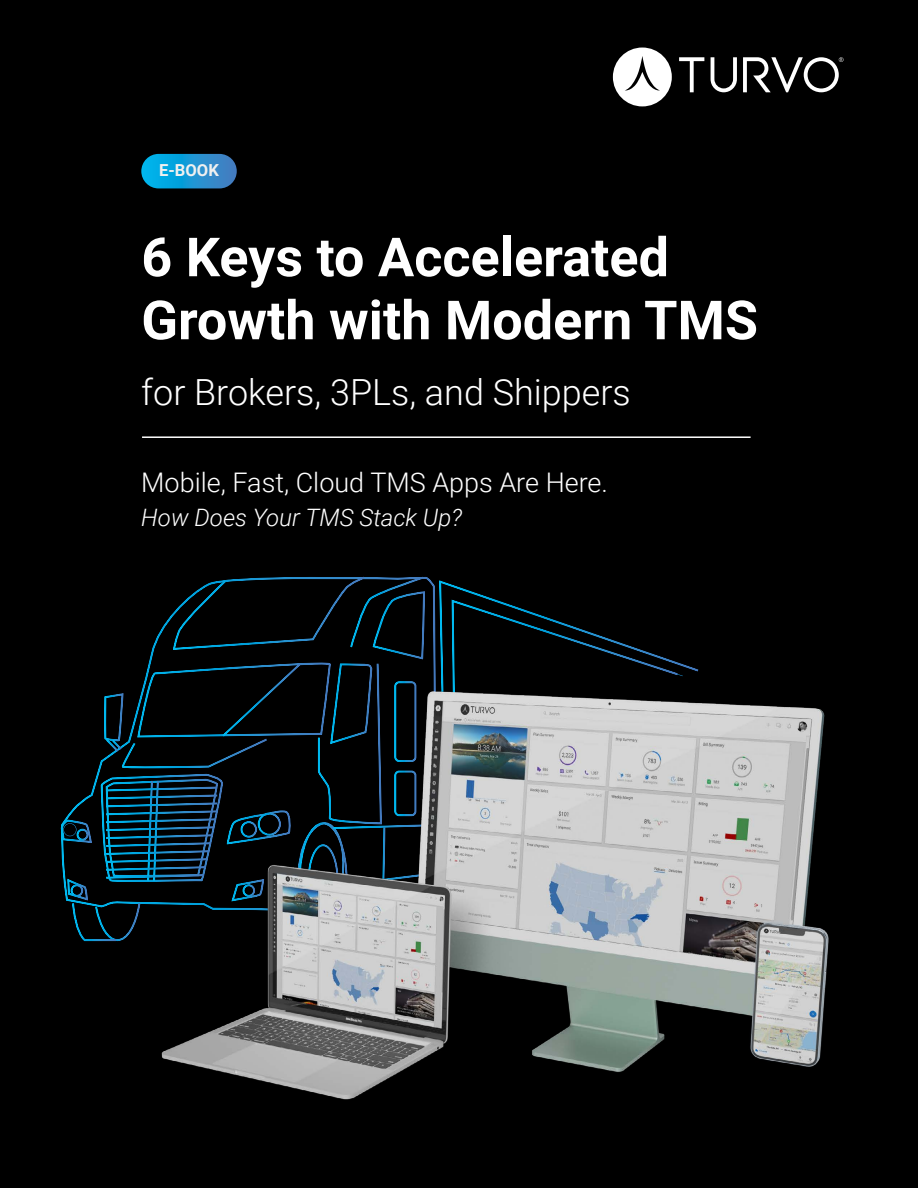
<style>
.page{position:relative;width:918px;height:1188px;background:#000}
.page>*{position:absolute;margin:0;border:0;box-sizing:border-box;transform-origin:0 0}
.t1{font:700 54px/63px "Roboto";color:#fff}
.t2{font:300 36px "Roboto";color:#fff}
.t3{font:300 27px "Roboto";color:#fff}
.t4{font:italic 300 24px "Roboto";color:#fff}
.t5{font:700 16.5px "Roboto";color:#f0f0f0}
</style>
<div class="page">
<svg style="left:60px;top:576px;width:509px;height:366px"></svg>
<svg style="left:711px;top:57px;width:26px;height:35px"></svg>
<svg style="left:679px;top:57px;width:25px;height:35px"></svg>
<svg style="left:613px;top:48px;width:59px;height:58px"></svg>
<svg style="left:743px;top:57px;width:101px;height:35px"></svg>
<svg style="left:141px;top:154px;width:96px;height:34px"></svg>
<hr style="left:142px;top:436px;width:609px;height:2px;background:#fff">
<img style="left:102px;top:625px;width:727px;height:475px">
<p class="t5" style="left:159px;top:159px;width:61px">E-BOOK</p>
<p class="t1" style="left:141px;top:224px;width:618px">6 Keys to Accelerated<br>Growth with Modern TMS</p>
<p class="t2" style="left:141px;top:367px;width:491px">for Brokers, 3PLs, and Shippers</p>
<p class="t3" style="left:141px;top:463px;width:468px">Mobile, Fast, Cloud TMS Apps Are Here.</p>
<p class="t4" style="left:141px;top:501px;width:322px">How Does Your TMS Stack Up?</p>
</div>
